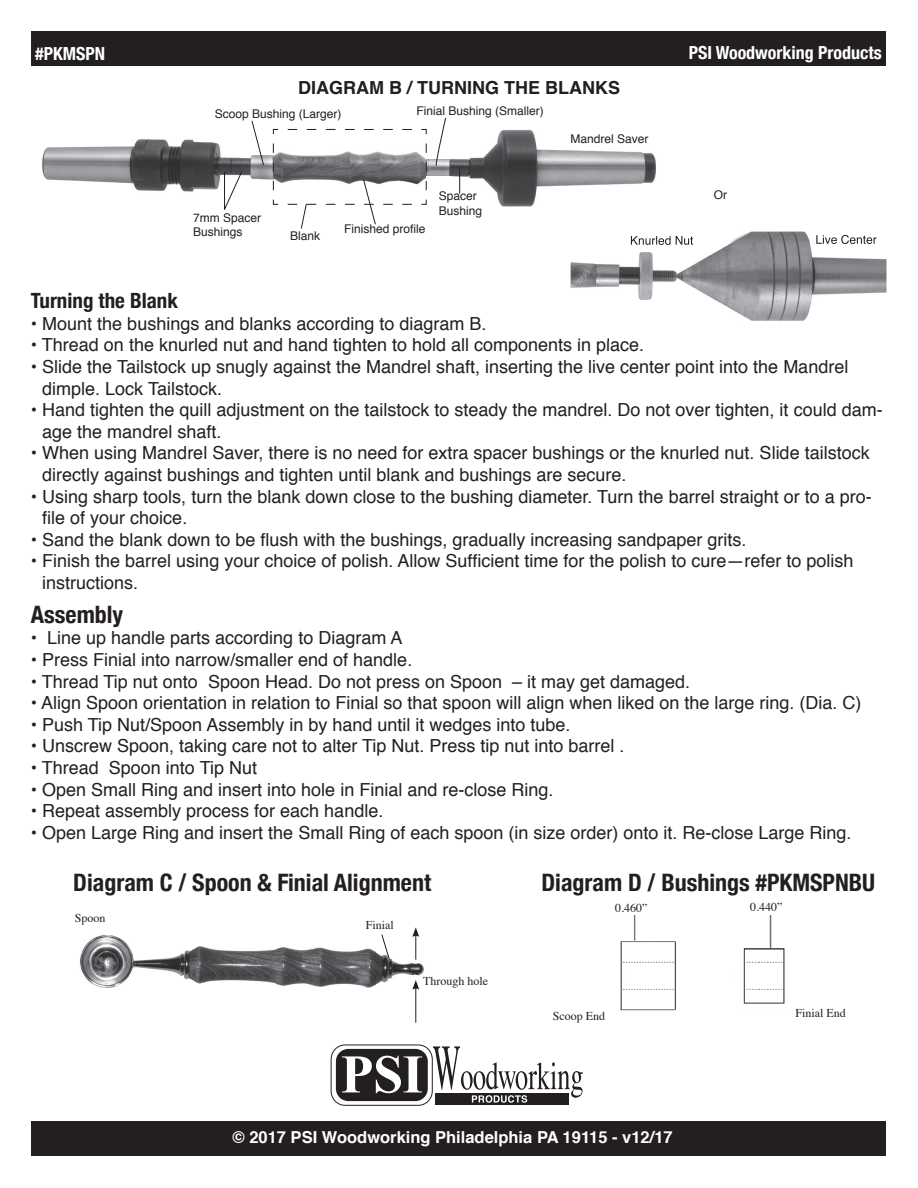
<style>
.page{position:relative;width:918px;height:1188px;background:#fff}
.page>*{position:absolute;margin:0;border:0;box-sizing:border-box;transform-origin:0 0}
.t1{font:700 condensed 24px "Helvetica Neue";color:#231f20}
.t2{font:700 condensed 21px "Helvetica Neue";color:#231f20}
.t3{font:18px/21.6px "Helvetica";color:#231f20}
.t4{font:700 condensed 18px "Helvetica Neue";color:#fff}
.t5{font:700 18px "Helvetica";color:#231f20}
.t6{font:700 16.5px "Helvetica";color:#fff}
.t7{font:12px/14.4px "Helvetica";color:#231f20}
.t8{font:12px "Times";color:#231f20}
</style>
<div class="page">
<img style="left:42px;top:118px;width:614px;height:89px">
<svg style="left:331px;top:1045px;width:101px;height:60px"></svg>
<div style="left:331px;top:1045px;width:102px;height:61px;border:1px solid #231f20;border-radius:14px"></div>
<div style="left:435px;top:1093px;width:134px;height:12px;background:#231f20"></div>
<svg style="left:336px;top:1046px;width:247px;height:57px"></svg>
<div style="left:32px;top:32px;width:854px;height:34px;background:#231f20"></div>
<div style="left:32px;top:1121px;width:854px;height:35px;background:#231f20"></div>
<img style="left:571px;top:231px;width:315px;height:90px">
<img style="left:816px;top:235px;width:61px;height:9px">
<img style="left:631px;top:236px;width:62px;height:9px">
<img style="left:620px;top:915px;width:165px;height:96px">
<svg style="left:224px;top:171px;width:19px;height:39px"></svg>
<svg style="left:251px;top:120px;width:13px;height:46px"></svg>
<svg style="left:273px;top:129px;width:154px;height:100px"></svg>
<svg style="left:459px;top:169px;width:1px;height:25px"></svg>
<img style="left:80px;top:935px;width:344px;height:73px">
<svg style="left:412px;top:927px;width:7px;height:33px"></svg>
<hr style="left:415px;top:987px;width:1px;height:36px;background:#231f20">
<svg style="left:412px;top:980px;width:7px;height:10px"></svg>
<svg style="left:381px;top:934px;width:9px;height:27px"></svg>
<hr style="left:426px;top:156px;width:24px;height:3px;background:#fff">
<div style="left:427px;top:176px;width:24px;height:5px;background:#fff"></div>
<svg style="left:435px;top:117px;width:11px;height:50px"></svg>
<p class="t4" style="left:35px;top:38px;width:71px">#PKMSPN</p>
<p class="t4" style="left:689px;top:38px;width:195px">PSI Woodworking Products</p>
<p class="t5" style="left:298px;top:73px;width:323px">DIAGRAM B / TURNING THE BLANKS</p>
<p class="t7" style="left:215px;top:107px;width:128px">Scoop Bushing (Larger)</p>
<p class="t7" style="left:417px;top:104px;width:129px">Finial Bushing (Smaller)</p>
<p class="t7" style="left:193px;top:211px;width:70px">7mm Spacer<br>Bushings</p>
<p class="t7" style="left:290px;top:229px;width:32px">Blank</p>
<p class="t7" style="left:344px;top:222px;width:83px">Finished profile</p>
<p class="t7" style="left:439px;top:189px;width:45px">Spacer<br>Bushing</p>
<p class="t7" style="left:571px;top:132px;width:80px">Mandrel Saver</p>
<p class="t7" style="left:714px;top:188px;width:15px">Or</p>
<p class="t2" style="left:31px;top:283px;width:148px">Turning the Blank</p>
<p class="t3" style="left:31px;top:313px;width:457px">• Mount the bushings and blanks according to diagram B.</p>
<p class="t3" style="left:31px;top:335px;width:615px">• Thread on the knurled nut and hand tighten to hold all components in place.</p>
<p class="t3" style="left:42px;top:356px;width:808px;text-indent:-11px">• Slide the Tailstock up snugly against the Mandrel shaft, inserting the live center point into the Mandrel dimple. Lock Tailstock.</p>
<p class="t3" style="left:42px;top:400px;width:842px;text-indent:-11px">• Hand tighten the quill adjustment on the tailstock to steady the mandrel. Do not over tighten, it could dam&shy;age the mandrel shaft.</p>
<p class="t3" style="left:42px;top:443px;width:829px;text-indent:-11px">• When using Mandrel Saver, there is no need for extra spacer bushings or the knurled nut. Slide tailstock directly against bushings and tighten until blank and bushings are secure.</p>
<p class="t3" style="left:42px;top:486px;width:831px;text-indent:-11px">• Using sharp tools, turn the blank down close to the bushing diameter. Turn the barrel straight or to a pro&shy;file of your choice.</p>
<p class="t3" style="left:31px;top:529px;width:717px">• Sand the blank down to be flush with the bushings, gradually increasing sandpaper grits.</p>
<p class="t3" style="left:42px;top:551px;width:813px;text-indent:-11px">• Finish the barrel using your choice of polish. Allow Sufficient time for the polish to cure—refer to polish instructions.</p>
<h1 class="t1" style="left:31px;top:594px;width:94px">Assembly</h1>
<p class="t3" style="left:31px;top:628px;width:373px">• Line up handle parts according to Diagram A</p>
<p class="t3" style="left:31px;top:649px;width:383px">• Press Finial into narrow/smaller end of handle.</p>
<p class="t3" style="left:31px;top:671px;width:661px">• Thread Tip nut onto Spoon Head. Do not press on Spoon – it may get damaged.</p>
<p class="t3" style="left:31px;top:693px;width:832px">• Align Spoon orientation in relation to Finial so that spoon will align when liked on the large ring. (Dia. C)</p>
<p class="t3" style="left:31px;top:714px;width:541px">• Push Tip Nut/Spoon Assembly in by hand until it wedges into tube.</p>
<p class="t3" style="left:31px;top:736px;width:595px">• Unscrew Spoon, taking care not to alter Tip Nut. Press tip nut into barrel .</p>
<p class="t3" style="left:31px;top:757px;width:228px">• Thread Spoon into Tip Nut</p>
<p class="t3" style="left:31px;top:779px;width:524px">• Open Small Ring and insert into hole in Finial and re-close Ring.</p>
<p class="t3" style="left:31px;top:801px;width:354px">• Repeat assembly process for each handle.</p>
<p class="t3" style="left:31px;top:822px;width:822px">• Open Large Ring and insert the Small Ring of each spoon (in size order) onto it. Re-close Large Ring.</p>
<h1 class="t1" style="left:73px;top:862px;width:359px">Diagram C / Spoon &amp; Finial Alignment</h1>
<h1 class="t1" style="left:542px;top:862px;width:335px">Diagram D / Bushings #PKMSPNBU</h1>
<p class="t8" style="left:75px;top:907px;width:32px">Spoon</p>
<p class="t8" style="left:366px;top:914px;width:30px">Finial</p>
<p class="t8" style="left:423px;top:970px;width:66px">Through hole</p>
<p class="t8" style="left:615px;top:896px;width:34px">0.460”</p>
<p class="t8" style="left:750px;top:896px;width:34px">0.440”</p>
<p class="t8" style="left:553px;top:1004px;width:54px">Scoop End</p>
<p class="t8" style="left:796px;top:1002px;width:52px">Finial End</p>
<p class="t6" style="left:233px;top:1124px;width:442px">© 2017 PSI Woodworking Philadelphia PA 19115 - v12/17</p>
</div>
